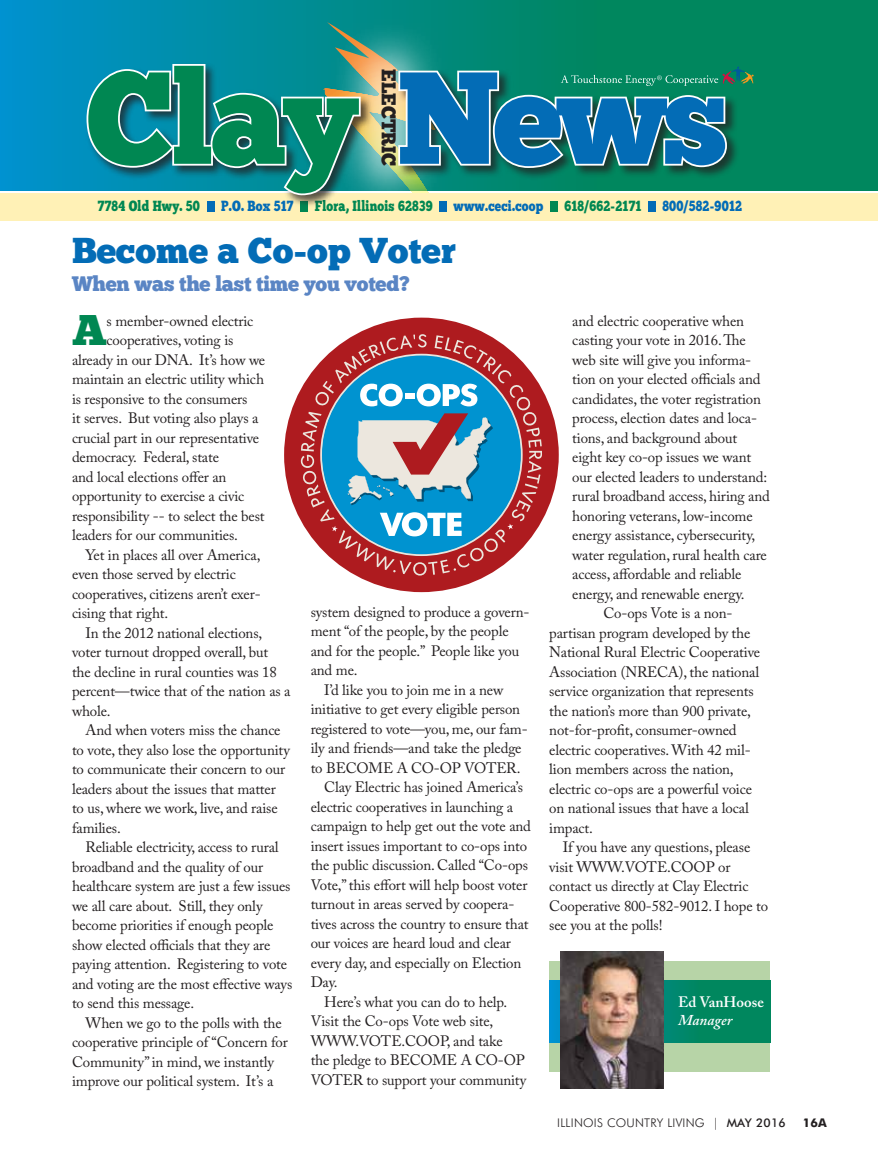
<style>
.page{position:relative;width:878px;height:1161px;background:#fff}
.page>*{position:absolute;margin:0;border:0;box-sizing:border-box;transform-origin:0 0}
.t1{font:130.65px "Chunk Five";letter-spacing:-.025em;color:#008752}
.t2{font:42.9px "Chunk Five";color:#008752}
.t3{font:36px "Chunk Five";color:#036cb6}
.t4{font:21px "Chunk Five";letter-spacing:-.01em;color:#5a85c4}
.t5{font:19.95px "Chunk Five";color:#231f20;scale:.95 1}
.t6{font:15px "Adobe Caslon Pro";letter-spacing:-.01em;color:#231f20}
.t7{font:600 15px "Adobe Caslon Pro";color:#fff}
.t8{font:italic 600 15px "Adobe Caslon Pro";color:#fff}
.t9{font:14.7px "Chunk Five";letter-spacing:.02em;color:#008752;scale:.8 1}
.t10{font:14.7px "Chunk Five";letter-spacing:.02em;color:#036cb6;scale:.8 1}
.t11{font:300 12px "Futura BT";letter-spacing:.02em;color:#231f20}
.t12{font:700 12px "Futura BT";color:#231f20}
.s1{color:#036cb6}
.s2{font-weight:500}
</style>
<div class="page">
<svg style="left:0;top:0;width:878px;height:191px;background:#008a86"></svg>
<div style="left:0;top:193px;width:878px;height:27px;background:#fff1b6"></div>
<svg style="left:85px;top:22px;width:668px;height:199px"></svg>
<div style="left:549px;top:962px;width:221px;height:110px;background:#b7d4a7"></div>
<svg style="left:549px;top:980px;width:221px;height:63px;background:#00876c"></svg>
<img style="left:560px;top:952px;width:103px;height:137px">
<div style="left:284px;top:318px;width:274px;height:274px;background:#ae1b1f;border-radius:50%"></div>
<svg style="left:301px;top:334px;width:241px;height:242px"></svg>
<h1 class="t1" style="left:86px;top:40px;width:642px">Clay <span class="s1">News</span></h1>
<h3 class="t5" style="left:401px;top:69px;width:103px;rotate:90deg">ELECTRIC</h3>
<p class="t9" style="left:98px;top:197px;width:129px">7784 Old Hwy. 50</p>
<p class="t10" style="left:221px;top:197px;width:92px">P.O. Box 517</p>
<p class="t9" style="left:314px;top:197px;width:149px">Flora, Illinois 62839</p>
<p class="t10" style="left:453px;top:197px;width:114px">www.ceci.coop</p>
<p class="t9" style="left:564px;top:197px;width:98px">618/662-2171</p>
<p class="t10" style="left:662px;top:197px;width:101px">800/582-9012</p>
<h3 class="t3" style="left:72px;top:229px;width:385px">Become a Co-op Voter</h3>
<h3 class="t4" style="left:72px;top:271px;width:339px">When was the last time you voted?</h3>
<h2 class="t2" style="left:72px;top:305px;width:36px">A</h2>
<p class="t6" style="left:107px;top:312px;width:148px">s member-owned electric</p>
<p class="t6" style="left:107px;top:331px;width:128px">cooperatives, voting is</p>
<p class="t6" style="left:72px;top:351px;width:195px">already in our DNA. It’s how we</p>
<p class="t6" style="left:72px;top:370px;width:193px">maintain an electric utility which</p>
<p class="t6" style="left:72px;top:390px;width:177px">is responsive to the consumers</p>
<p class="t6" style="left:72px;top:409px;width:188px">it serves. But voting also plays a</p>
<p class="t6" style="left:72px;top:429px;width:189px">crucial part in our representative</p>
<p class="t6" style="left:72px;top:448px;width:148px">democracy. Federal, state</p>
<p class="t6" style="left:72px;top:468px;width:156px">and local elections offer an</p>
<p class="t6" style="left:72px;top:487px;width:174px">opportunity to exercise a civic</p>
<p class="t6" style="left:72px;top:507px;width:194px">responsibility -- to select the best</p>
<p class="t6" style="left:72px;top:526px;width:167px">leaders for our communities.</p>
<p class="t6" style="left:86px;top:546px;width:176px">Yet in places all over America,</p>
<p class="t6" style="left:72px;top:565px;width:165px">even those served by electric</p>
<p class="t6" style="left:72px;top:585px;width:190px">cooperatives, citizens aren’t exer-</p>
<p class="t6" style="left:72px;top:604px;width:98px">cising that right.</p>
<p class="t6" style="left:86px;top:624px;width:178px">In the 2012 national elections,</p>
<p class="t6" style="left:72px;top:643px;width:198px">voter turnout dropped overall, but</p>
<p class="t6" style="left:72px;top:663px;width:206px">the decline in rural counties was 18</p>
<p class="t6" style="left:72px;top:682px;width:220px">percent—twice that of the nation as a</p>
<p class="t6" style="left:72px;top:702px;width:40px">whole.</p>
<p class="t6" style="left:86px;top:721px;width:196px">And when voters miss the chance</p>
<p class="t6" style="left:72px;top:741px;width:219px">to vote, they also lose the opportunity</p>
<p class="t6" style="left:72px;top:760px;width:215px">to communicate their concern to our</p>
<p class="t6" style="left:72px;top:780px;width:205px">leaders about the issues that matter</p>
<p class="t6" style="left:72px;top:799px;width:207px">to us, where we work, live, and raise</p>
<p class="t6" style="left:72px;top:819px;width:50px">families.</p>
<p class="t6" style="left:86px;top:838px;width:195px">Reliable electricity, access to rural</p>
<p class="t6" style="left:72px;top:858px;width:193px">broadband and the quality of our</p>
<p class="t6" style="left:72px;top:877px;width:220px">healthcare system are just a few issues</p>
<p class="t6" style="left:72px;top:897px;width:192px">we all care about. Still, they only</p>
<p class="t6" style="left:72px;top:916px;width:203px">become priorities if enough people</p>
<p class="t6" style="left:72px;top:936px;width:200px">show elected officials that they are</p>
<p class="t6" style="left:72px;top:955px;width:217px">paying attention. Registering to vote</p>
<p class="t6" style="left:72px;top:975px;width:222px">and voting are the most effective ways</p>
<p class="t6" style="left:72px;top:994px;width:124px">to send this message.</p>
<p class="t6" style="left:86px;top:1014px;width:198px">When we go to the polls with the</p>
<p class="t6" style="left:72px;top:1033px;width:217px">cooperative principle of “Concern for</p>
<p class="t6" style="left:72px;top:1053px;width:203px">Community” in mind, we instantly</p>
<p class="t6" style="left:72px;top:1072px;width:203px">improve our political system. It’s a</p>
<p class="t6" style="left:311px;top:603px;width:220px">system designed to produce a govern-</p>
<p class="t6" style="left:310px;top:622px;width:199px">ment “of the people, by the people</p>
<p class="t6" style="left:310px;top:642px;width:210px">and for the people.” People like you</p>
<p class="t6" style="left:310px;top:661px;width:48px">and me.</p>
<p class="t6" style="left:324px;top:681px;width:181px">I’d like you to join me in a new</p>
<p class="t6" style="left:310px;top:700px;width:211px">initiative to get every eligible person</p>
<p class="t6" style="left:310px;top:720px;width:218px">registered to vote—you, me, our fam-</p>
<p class="t6" style="left:310px;top:739px;width:212px">ily and friends—and take the pledge</p>
<p class="t6" style="left:310px;top:759px;width:211px">to BECOME A CO-OP VOTER.</p>
<p class="t6" style="left:324px;top:778px;width:200px">Clay Electric has joined America’s</p>
<p class="t6" style="left:310px;top:798px;width:204px">electric cooperatives in launching a</p>
<p class="t6" style="left:310px;top:817px;width:222px">campaign to help get out the vote and</p>
<p class="t6" style="left:310px;top:837px;width:218px">insert issues important to co-ops into</p>
<p class="t6" style="left:310px;top:856px;width:219px">the public discussion. Called “Co-ops</p>
<p class="t6" style="left:310px;top:876px;width:218px">Vote,” this effort will help boost voter</p>
<p class="t6" style="left:310px;top:895px;width:205px">turnout in areas served by coopera-</p>
<p class="t6" style="left:310px;top:915px;width:219px">tives across the country to ensure that</p>
<p class="t6" style="left:310px;top:934px;width:202px">our voices are heard loud and clear</p>
<p class="t6" style="left:310px;top:954px;width:212px">every day, and especially on Election</p>
<p class="t6" style="left:310px;top:973px;width:28px">Day.</p>
<p class="t6" style="left:324px;top:993px;width:185px">Here’s what you can do to help.</p>
<p class="t6" style="left:310px;top:1012px;width:184px">Visit the Co-ops Vote web site,</p>
<p class="t6" style="left:310px;top:1032px;width:193px">WWW.VOTE.COOP, and take</p>
<p class="t6" style="left:310px;top:1051px;width:216px">the pledge to BECOME A CO-OP</p>
<p class="t6" style="left:310px;top:1071px;width:217px">VOTER to support your community</p>
<p class="t6" style="left:572px;top:312px;width:173px">and electric cooperative when</p>
<p class="t6" style="left:572px;top:331px;width:175px">casting your vote in 2016. The</p>
<p class="t6" style="left:572px;top:351px;width:180px">web site will give you informa-</p>
<p class="t6" style="left:572px;top:370px;width:190px">tion on your elected officials and</p>
<p class="t6" style="left:572px;top:390px;width:190px">candidates, the voter registration</p>
<p class="t6" style="left:572px;top:409px;width:186px">process, election dates and loca-</p>
<p class="t6" style="left:572px;top:429px;width:166px">tions, and background about</p>
<p class="t6" style="left:572px;top:448px;width:180px">eight key co-op issues we want</p>
<p class="t6" style="left:572px;top:468px;width:196px">our elected leaders to understand:</p>
<p class="t6" style="left:572px;top:487px;width:199px">rural broadband access, hiring and</p>
<p class="t6" style="left:572px;top:507px;width:182px">honoring veterans, low-income</p>
<p class="t6" style="left:572px;top:526px;width:184px">energy assistance, cybersecurity,</p>
<p class="t6" style="left:572px;top:546px;width:196px">water regulation, rural health care</p>
<p class="t6" style="left:572px;top:565px;width:171px">access, affordable and reliable</p>
<p class="t6" style="left:572px;top:585px;width:174px">energy, and renewable energy.</p>
<p class="t6" style="left:603px;top:604px;width:131px">Co-ops Vote is a non-</p>
<p class="t6" style="left:549px;top:624px;width:203px">partisan program developed by the</p>
<p class="t6" style="left:549px;top:643px;width:212px">National Rural Electric Cooperative</p>
<p class="t6" style="left:549px;top:663px;width:211px">Association (NRECA), the national</p>
<p class="t6" style="left:549px;top:682px;width:206px">service organization that represents</p>
<p class="t6" style="left:549px;top:702px;width:203px">the nation’s more than 900 private,</p>
<p class="t6" style="left:549px;top:721px;width:189px">not-for-profit, consumer-owned</p>
<p class="t6" style="left:549px;top:741px;width:203px">electric cooperatives. With 42 mil-</p>
<p class="t6" style="left:549px;top:760px;width:186px">lion members across the nation,</p>
<p class="t6" style="left:549px;top:780px;width:204px">electric co-ops are a powerful voice</p>
<p class="t6" style="left:549px;top:799px;width:201px">on national issues that have a local</p>
<p class="t6" style="left:549px;top:819px;width:45px">impact.</p>
<p class="t6" style="left:563px;top:838px;width:189px">If you have any questions, please</p>
<p class="t6" style="left:549px;top:858px;width:183px">visit WWW.VOTE.COOP or</p>
<p class="t6" style="left:549px;top:877px;width:201px">contact us directly at Clay Electric</p>
<p class="t6" style="left:549px;top:897px;width:220px">Cooperative 800-582-9012. I hope to</p>
<p class="t6" style="left:549px;top:916px;width:115px">see you at the polls!</p>
<p class="t7" style="left:678px;top:993px;width:87px">Ed VanHoose</p>
<p class="t8" style="left:678px;top:1011px;width:56px">Manager</p>
<p class="t11" style="left:557px;top:1116px;width:230px">ILLINOIS COUNTRY LIVING | <span class="s2">MAY 2016</span></p>
<p class="t12" style="left:803px;top:1116px;width:25px">16a</p>
</div>
